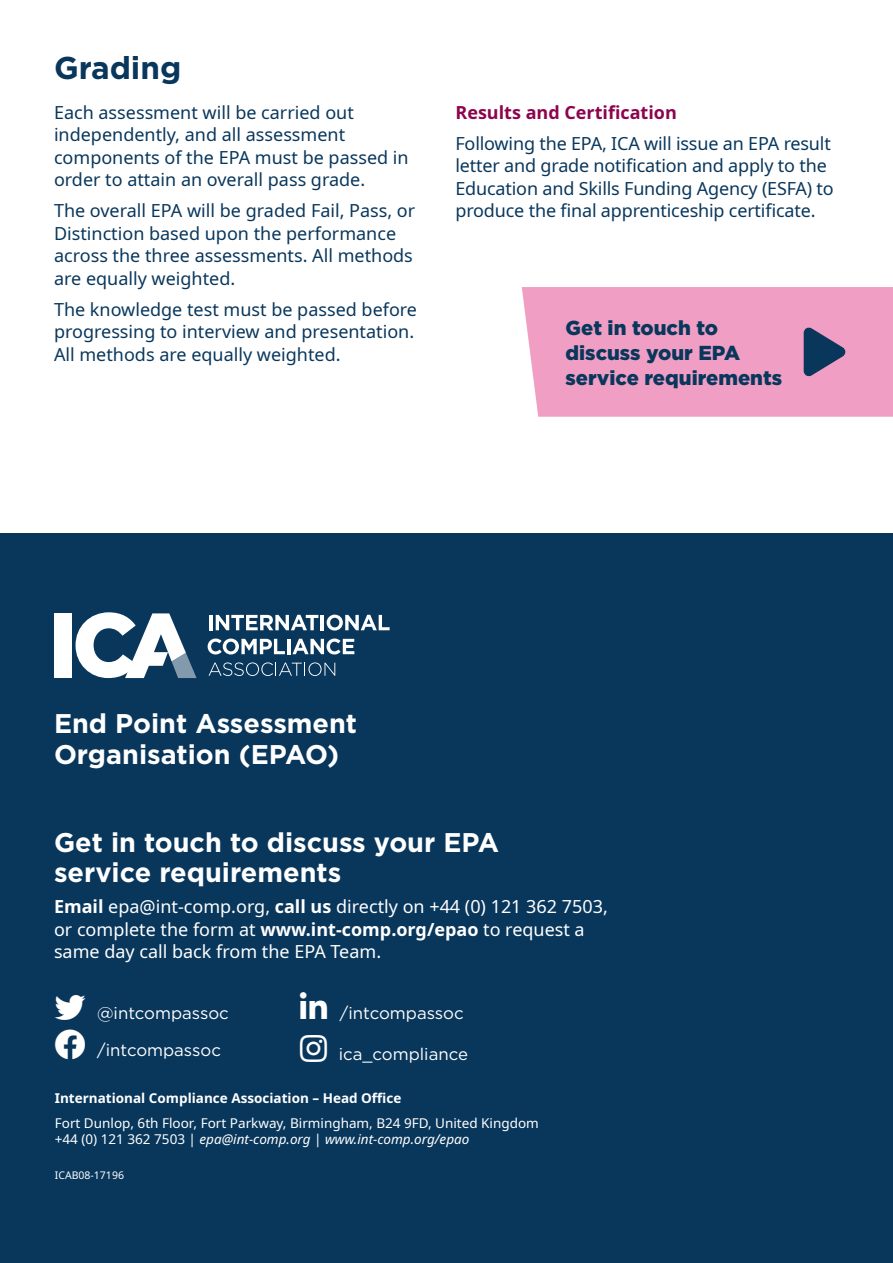
<style>
.page{position:relative;width:893px;height:1263px;background:#fff}
.page>*{position:absolute;margin:0;border:0;box-sizing:border-box;transform-origin:0 0}
.t1{font:700 31.5px "Gotham";color:#09375c}
.t2{font:700 27px/30px "Gotham";color:#fff}
.t3{font:900 20.25px/25.2px "Gotham";color:#09375c}
.t4{font:18px/22.5px "Noto Sans";color:#09375c}
.t5{font:18px/22.5px "Noto Sans";color:#fff}
.t6{font:700 18px "Noto Sans";color:#8d044e}
.t7{font:16.8px/36.9px "Gotham";color:#fff}
.ADDRESS{font:13.5px "Noto Sans";color:#fff}
.ADDRESS-2{font:italic 13.5px "Noto Sans";color:#fff}
.ADDRESS-3{font:700 13.5px "Noto Sans";color:#fff}
.CODE_-_back_cover{font:10.5px "Noto Sans";color:#fff}
.s1{font-weight:700}
.s2{font-style:normal}
</style>
<div class="page">
<div style="left:0;top:534px;width:893px;height:729px;background:#09375c"></div>
<hr style="left:209px;top:615px;width:3px;height:15px;background:#fff">
<svg style="left:216px;top:615px;width:102px;height:15px"></svg>
<hr style="left:321px;top:615px;width:3px;height:15px;background:#fff">
<svg style="left:327px;top:615px;width:63px;height:15px"></svg>
<svg style="left:208px;top:638px;width:77px;height:16px"></svg>
<hr style="left:287px;top:639px;width:3px;height:15px;background:#fff">
<svg style="left:292px;top:638px;width:62px;height:16px"></svg>
<svg style="left:209px;top:662px;width:126px;height:14px"></svg>
<svg style="left:76px;top:612px;width:121px;height:66px"></svg>
<div style="left:54px;top:613px;width:18px;height:65px;background:#fff"></div>
<div style="left:522px;top:287px;width:371px;height:130px;background:#f19ec4"></div>
<svg style="left:804px;top:327px;width:41px;height:49px;background:#605e83"></svg>
<p class="t1" style="left:54px;top:47px;width:129px">Grading</p>
<p class="t4" style="left:54px;top:101px;width:356px">Each assessment will be carried out independently, and all assessment components of the EPA must be passed in order to attain an overall pass grade.</p>
<p class="t4" style="left:54px;top:200px;width:363px">The overall EPA will be graded Fail, Pass, or Distinction based upon the performance across the three assessments. All methods are equally weighted.</p>
<p class="t4" style="left:54px;top:298px;width:365px">The knowledge test must be passed before progressing to interview and presentation.<br>All methods are equally weighted.</p>
<h2 class="t6" style="left:455px;top:99px;width:223px">Results and Certification</h2>
<p class="t4" style="left:455px;top:132px;width:380px">Following the EPA, ICA will issue an EPA result letter and grade notification and apply to the Education and Skills Funding Agency (ESFA) to produce the final apprenticeship certificate.</p>
<p class="t3" style="left:566px;top:315px;width:218px">Get in touch to discuss your EPA service requirements</p>
<p class="t2" style="left:54px;top:707px;width:305px;line-height:31.5px">End Point Assessment<br>Organisation (EPAO)</p>
<p class="t2" style="left:54px;top:827px;width:447px">Get in touch to discuss your EPA service requirements</p>
<p class="t5" style="left:54px;top:896px;width:555px"><span class="s1">Email</span> epa@int-comp.org, <span class="s1">call us</span> directly on +44 (0) 121 362 7503, or complete the form at <span class="s1">www.int-comp.org/epao</span> to request a same day call back from the EPA Team.</p>
<p class="t7" style="left:97px;top:994px;width:133px">@intcompassoc /intcompassoc</p>
<p class="t7" style="left:340px;top:994px;width:125px">/intcompassoc</p>
<p class="t7" style="left:339px;top:1035px;width:131px">ica_compliance</p>
<p class="ADDRESS-3" style="left:55px;top:1089px;width:348px">International Compliance Association – Head Office</p>
<p class="ADDRESS" style="left:55px;top:1113px;width:485px">Fort Dunlop, 6th Floor, Fort Parkway, Birmingham, B24 9FD, United Kingdom</p>
<p class="ADDRESS-2" style="left:55px;top:1129px;width:416px"><span class="s2">+44 (0) 121 362 7503 |</span> epa@int-comp.org <span class="s2">|</span> www.int-comp.org/epao</p>
<p class="CODE_-_back_cover" style="left:55px;top:1167px;width:71px">ICAB08-17196</p>
</div>
